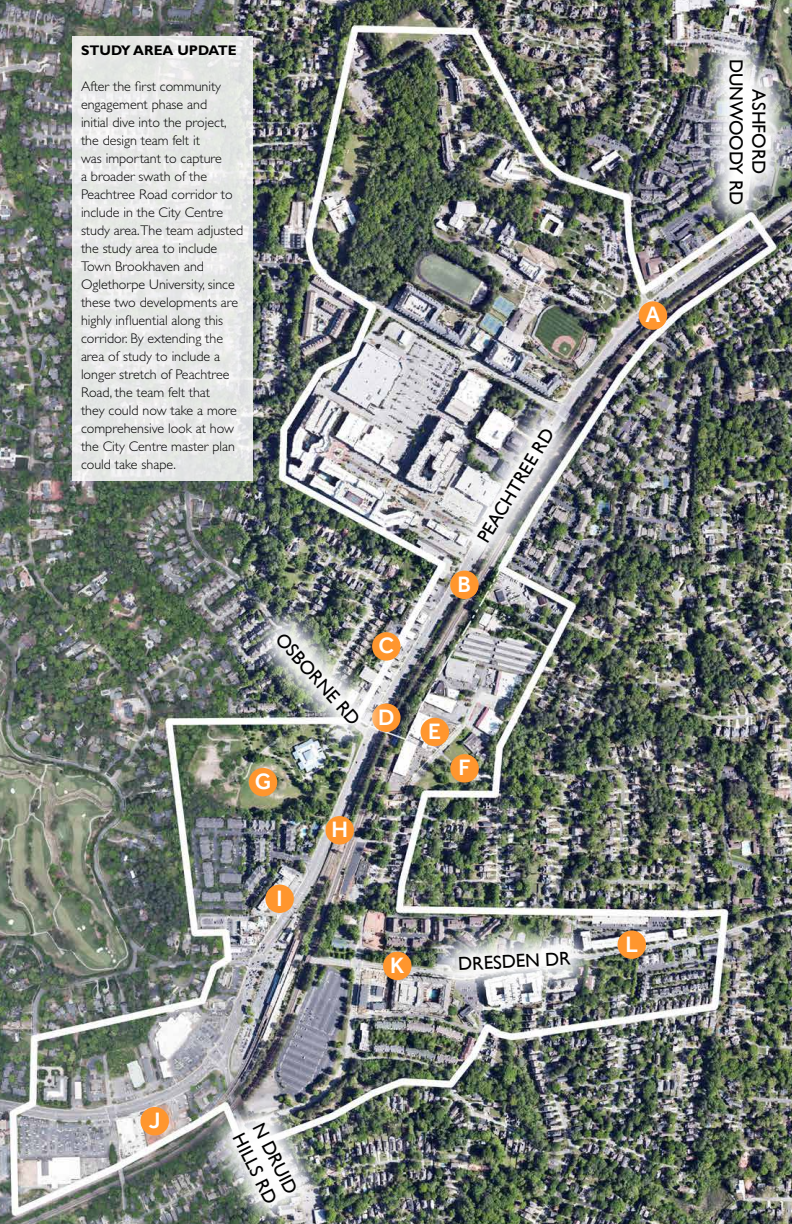
<style>
.page{position:relative;width:792px;height:1224px;background:#fff}
.page>*{position:absolute;margin:0;border:0;box-sizing:border-box;transform-origin:0 0}
.t1{font:500 22.9px "Effra";color:#fff}
.t2{font:18.8px/22.6px "Gill Sans";color:#000;text-align:center}
.t3{font:300 14px/18px "Gill Sans Std";color:#000}
.t4{font:700 14px "Gill Sans Std";color:#000}
</style>
<div class="page">
<img style="left:0;top:0;width:792px;height:1224px">
<div style="left:249px;top:768px;width:28px;height:28px;background:#ff962e;border-radius:50%"></div>
<div style="left:450px;top:571px;width:29px;height:28px;background:#ff962e;border-radius:50%"></div>
<div style="left:639px;top:301px;width:28px;height:29px;background:#ff962e;border-radius:50%"></div>
<div style="left:325px;top:816px;width:29px;height:29px;background:#ff962e;border-radius:50%"></div>
<div style="left:383px;top:952px;width:29px;height:28px;background:#ff962e;border-radius:50%"></div>
<div style="left:618px;top:930px;width:28px;height:29px;background:#ff962e;border-radius:50%"></div>
<div style="left:265px;top:885px;width:29px;height:28px;background:#ff962e;border-radius:50%"></div>
<div style="left:140px;top:1107px;width:29px;height:28px;background:#ff962e;border-radius:50%"></div>
<div style="left:450px;top:754px;width:29px;height:29px;background:#ff962e;border-radius:50%"></div>
<div style="left:421px;top:718px;width:28px;height:28px;background:#ff962e;border-radius:50%"></div>
<img style="left:698px;top:28px;width:94px;height:208px">
<img style="left:230px;top:587px;width:176px;height:184px">
<img style="left:433px;top:383px;width:166px;height:205px">
<img style="left:425px;top:918px;width:179px;height:86px">
<img style="left:189px;top:1079px;width:152px;height:145px">
<div style="left:72px;top:36px;width:180px;height:445px;background:linear-gradient(to right,#e9ebea,#e7e8e7)"></div>
<p class="t4" style="left:81px;top:42px;width:157px">STUDY AREA UPDATE</p>
<p class="t3" style="left:81px;top:77px;width:164px">After the first community engagement phase and<br>initial dive into the project, the design team felt it<br>was important to capture<br>a broader swath of the<br>Peachtree Road corridor to include in the City Centre study area.The team adjusted the study area to include<br>Town Brookhaven and<br>Oglethorpe University, since these two developments are highly influential along this corridor. By extending the area of study to include a longer stretch of Peachtree<br>Road, the team felt that<br>they could now take a more comprehensive look at how the City Centre master plan could take shape.</p>
<h2 class="t2" style="left:287px;top:628px;width:118px;rotate:48deg">OSBORNE RD</h2>
<h1 class="t1" style="left:379px;top:632px;width:17px">C</h1>
<h1 class="t1" style="left:378px;top:703px;width:18px">D</h1>
<h1 class="t1" style="left:255px;top:768px;width:18px">G</h1>
<h1 class="t1" style="left:331px;top:816px;width:18px">H</h1>
<h1 class="t1" style="left:277px;top:884px;width:8px">I</h1>
<h1 class="t1" style="left:390px;top:951px;width:16px">K</h1>
<h2 class="t2" style="left:473px;top:536px;width:132px;rotate:-59deg">PEACHTREE RD</h2>
<h1 class="t1" style="left:458px;top:570px;width:15px">B</h1>
<h1 class="t1" style="left:428px;top:717px;width:15px">E</h1>
<h1 class="t1" style="left:458px;top:754px;width:14px">F</h1>
<h2 class="t2" style="left:458px;top:953px;width:114px;rotate:-3deg">DRESDEN DR</h2>
<h1 class="t1" style="left:149px;top:1107px;width:13px">J</h1>
<h2 class="t2" style="left:267px;top:1119px;width:79px;text-align:left;rotate:63deg">N DRUID<br>HILLS RD</h2>
<h1 class="t1" style="left:645px;top:301px;width:16px">A</h1>
<h1 class="t1" style="left:625px;top:930px;width:14px">L</h1>
<h2 class="t2" style="left:770px;top:59px;width:148px;rotate:90deg">ASHFORD<br>DUNWOODY RD</h2>
</div>
